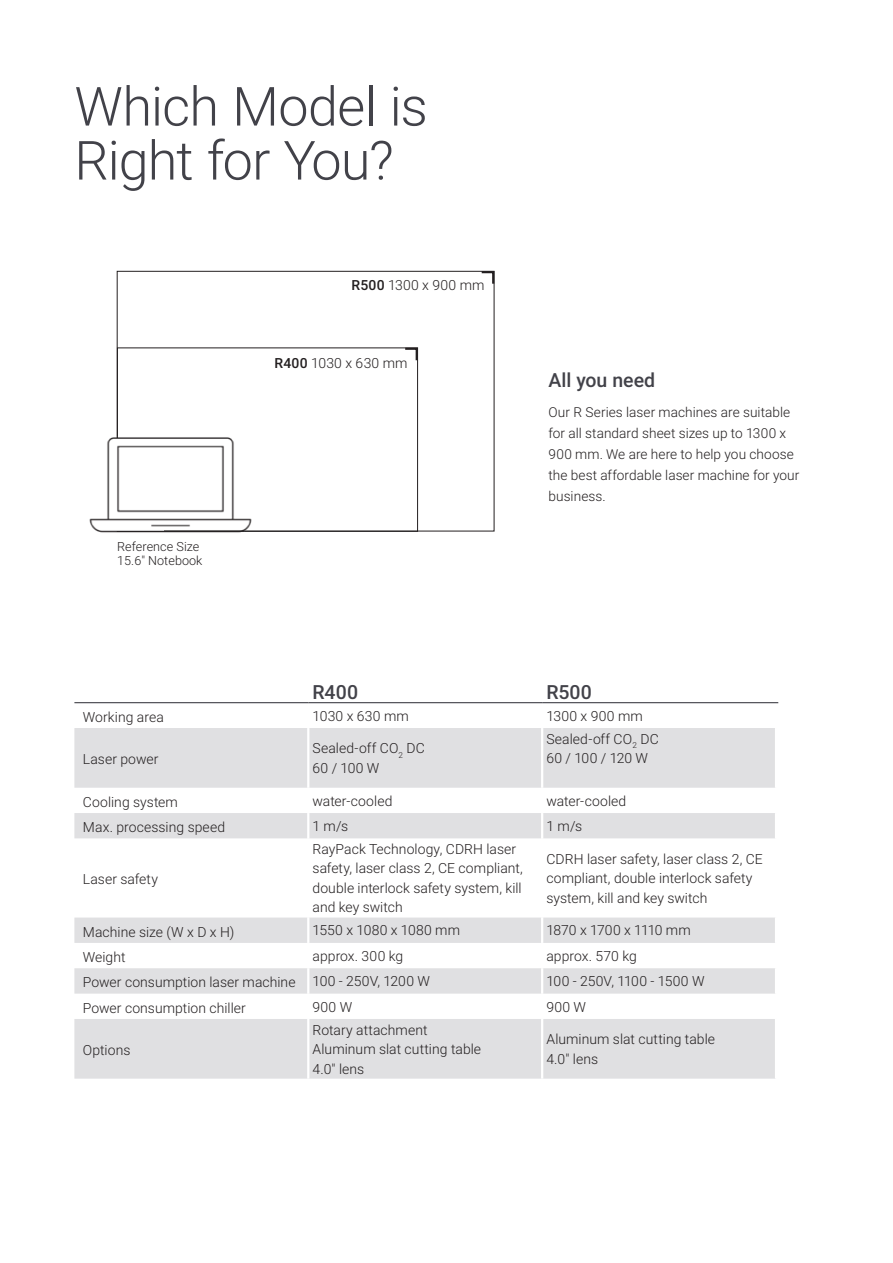
<style>
.page{position:relative;width:893px;height:1263px;background:#fff}
.page>*{position:absolute;margin:0;border:0;box-sizing:border-box;transform-origin:0 0}
.t1{font:300 54px/54px "Roboto";letter-spacing:-.015em;color:#424249}
.t2{font:500 19.5px "Roboto";letter-spacing:.005em;color:#424249}
.t3{font:300 13.95px/19.5px "Roboto";letter-spacing:.005em;color:#231f20}
.t4{font:300 13.95px "Roboto";letter-spacing:-.025em;color:#231f20}
.t5{font:300 13.65px/21px "Roboto";letter-spacing:.005em;color:#231f20}
.t6{font:300 12.6px/13.5px "Roboto";letter-spacing:.005em;color:#231f20}
.s1{font-weight:500}
</style>
<div class="page">
<div style="left:117px;top:348px;width:301px;height:183px;border:1px solid #231f20"></div>
<svg style="left:403px;top:347px;width:16px;height:15px"></svg>
<div style="left:242px;top:357px;width:166px;height:18px;background:#fff"></div>
<svg style="left:479px;top:270px;width:16px;height:16px"></svg>
<svg style="left:74px;top:728px;width:701px;height:351px;fill:#e0e0e2"></svg>
<hr style="left:307px;top:728px;width:2px;height:60px;background:#fff">
<hr style="left:541px;top:728px;width:2px;height:60px;background:#fff">
<hr style="left:307px;top:788px;width:2px;height:25px;background:#fff">
<hr style="left:541px;top:788px;width:2px;height:25px;background:#fff">
<hr style="left:307px;top:813px;width:2px;height:25px;background:#fff">
<hr style="left:541px;top:813px;width:2px;height:25px;background:#fff">
<hr style="left:307px;top:838px;width:2px;height:79px;background:#fff">
<hr style="left:541px;top:838px;width:2px;height:79px;background:#fff">
<hr style="left:307px;top:917px;width:2px;height:26px;background:#fff">
<hr style="left:541px;top:917px;width:2px;height:26px;background:#fff">
<hr style="left:307px;top:943px;width:2px;height:25px;background:#fff">
<hr style="left:541px;top:943px;width:2px;height:25px;background:#fff">
<hr style="left:307px;top:968px;width:2px;height:25px;background:#fff">
<hr style="left:541px;top:968px;width:2px;height:25px;background:#fff">
<hr style="left:307px;top:993px;width:2px;height:26px;background:#fff">
<hr style="left:541px;top:993px;width:2px;height:26px;background:#fff">
<hr style="left:307px;top:1019px;width:2px;height:60px;background:#fff">
<hr style="left:541px;top:1019px;width:2px;height:60px;background:#fff">
<hr style="left:74px;top:702px;width:234px;height:1px;background:#424249">
<hr style="left:308px;top:702px;width:234px;height:1px;background:#424249">
<hr style="left:542px;top:702px;width:236px;height:1px;background:#424249">
<img style="left:89px;top:425px;width:164px;height:108px">
<h1 class="t1" style="left:74px;top:77px;width:355px">Which Model is<br>Right for You?</h1>
<p class="t3" style="left:352px;top:275px;width:134px"><span class="s1">R500</span> 1300 x 900 mm</p>
<p class="t6" style="left:117px;top:539px;width:87px">Reference Size<br>15.6" Notebook</p>
<p class="t3" style="left:275px;top:352px;width:134px"><span class="s1">R400</span> 1030 x 630 mm</p>
<h2 class="t2" style="left:549px;top:366px;width:108px">All you need</h2>
<p class="t5" style="left:549px;top:402px;width:252px">Our R Series laser machines are suitable for all standard sheet sizes up to 1300 x 900 mm. We are here to help you choose the best affordable laser machine for your business.</p>
<h2 class="t2" style="left:313px;top:678px;width:47px">R400</h2>
<h2 class="t2" style="left:546px;top:678px;width:47px">R500</h2>
<p class="t3" style="left:83px;top:706px;width:82px">Working area</p>
<p class="t3" style="left:313px;top:705px;width:98px">1030 x 630 mm</p>
<p class="t3" style="left:546px;top:705px;width:98px">1300 x 900 mm</p>
<p class="t3" style="left:83px;top:749px;width:77px">Laser power</p>
<p class="t3" style="left:313px;top:738px;width:114px">Sealed-off CO<sub>2</sub> DC<br>60 / 100 W</p>
<p class="t3" style="left:546px;top:728px;width:114px">Sealed-off CO<sub>2</sub> DC<br>60 / 100 / 120 W</p>
<p class="t3" style="left:83px;top:791px;width:97px">Cooling system</p>
<p class="t3" style="left:313px;top:790px;width:81px">water-cooled</p>
<p class="t3" style="left:546px;top:790px;width:81px">water-cooled</p>
<p class="t3" style="left:83px;top:817px;width:144px">Max. processing speed</p>
<p class="t3" style="left:313px;top:816px;width:37px">1 m/s</p>
<p class="t3" style="left:546px;top:816px;width:37px">1 m/s</p>
<p class="t3" style="left:83px;top:869px;width:77px">Laser safety</p>
<p class="t3" style="left:313px;top:839px;width:212px">RayPack Technology, CDRH laser safety, laser class 2, CE compliant, double interlock safety system, kill and key switch</p>
<p class="t3" style="left:546px;top:848px;width:218px">CDRH laser safety, laser class 2, CE compliant, double interlock safety system, kill and key switch</p>
<p class="t3" style="left:83px;top:921px;width:153px">Machine size (W x D x H)</p>
<p class="t3" style="left:313px;top:920px;width:149px">1550 x 1080 x 1080 mm</p>
<p class="t4" style="left:546px;top:921px;width:146px">1870 x 1700 x 1110 mm</p>
<p class="t3" style="left:83px;top:947px;width:44px">Weight</p>
<p class="t3" style="left:313px;top:945px;width:92px">approx. 300 kg</p>
<p class="t3" style="left:546px;top:945px;width:92px">approx. 570 kg</p>
<p class="t3" style="left:83px;top:972px;width:349px">Power consumption laser machine 100 - 250V, 1200 W</p>
<p class="t3" style="left:546px;top:971px;width:160px">100 - 250V, 1100 - 1500 W</p>
<p class="t3" style="left:83px;top:997px;width:164px">Power consumption chiller</p>
<p class="t3" style="left:313px;top:996px;width:41px">900 W</p>
<p class="t3" style="left:546px;top:996px;width:41px">900 W</p>
<p class="t3" style="left:83px;top:1040px;width:49px">Options</p>
<p class="t3" style="left:313px;top:1019px;width:170px">Rotary attachment<br>Aluminum slat cutting table<br>4.0" lens</p>
<p class="t3" style="left:546px;top:1029px;width:170px">Aluminum slat cutting table<br>4.0" lens</p>
</div>
